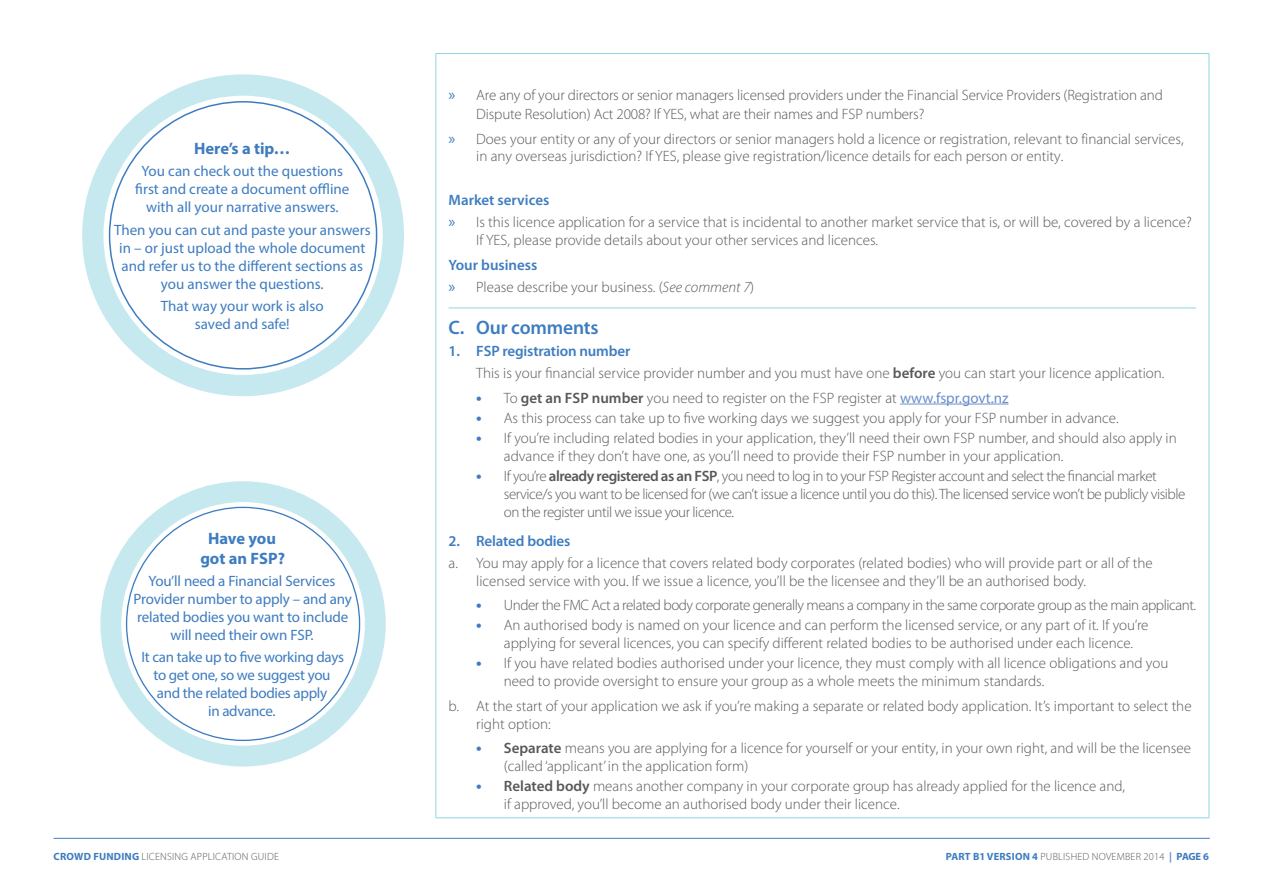
<style>
.page{position:relative;width:1263px;height:893px;background:#fff}
.page>*{position:absolute;margin:0;border:0;box-sizing:border-box;transform-origin:0 0}
.Heading_1_with_rule{font:600 19.5px "Myriad Pro";letter-spacing:-.01em;color:#3e7cc0}
.Body_1{font:700 16.5px/19.5px "Myriad Pro";color:#3e7cc0;text-align:center}
.intented_body{font:300 15px/18px "Myriad Pro";color:#57585a}
.Body_1-2{font:15px/18px "Myriad Pro";letter-spacing:-.005em;color:#3e7cc0;text-align:center}
.intented_body-2{font:300 15px/18px "Myriad Pro";letter-spacing:-.03em;color:#57585a}
.Heading_Lvl_3{font:600 15px "Myriad Pro";letter-spacing:-.01em;color:#3e7cc0}
.t1{font:300 10.5px "Myriad Pro";letter-spacing:.02em;color:#57585a}
.s1{font-weight:400;font-size:16.5px;color:#3e7cc0}
.s2{font-style:italic}
.s3{font-weight:600}
.s4{font-weight:700;font-size:16.5px;color:#3e7cc0}
.s5{font-weight:400;color:#678ec9}
.s6{font-weight:700;color:#3e7cc0}
.s7{font-weight:700;color:#678ec9}
</style>
<div class="page">
<hr style="left:54px;top:838px;width:1156px;height:1px;background:#3e7cc0">
<hr style="left:435px;top:53px;width:774px;height:1px;background:#8ed5e2">
<hr style="left:435px;top:54px;width:1px;height:763px;background:#8ed5e2">
<hr style="left:435px;top:817px;width:774px;height:1px;background:#8ed5e2">
<hr style="left:1208px;top:54px;width:1px;height:763px;background:#8ed5e2">
<hr style="left:449px;top:308px;width:747px;height:1px;background:#8ed5e2">
<hr style="left:900px;top:404px;width:108px;height:1px;background:#678ec9">
<div style="left:82px;top:74px;width:322px;height:322px;background:#c6e8ef;border-radius:50%"></div>
<div style="left:103px;top:96px;width:280px;height:279px;background:#fff;border-radius:50%"></div>
<div style="left:100px;top:481px;width:286px;height:285px;background:#c6e8ef;border-radius:50%"></div>
<div style="left:121px;top:502px;width:244px;height:244px;background:#fff;border-radius:50%"></div>
<p class="Body_1" style="left:194px;top:138px;width:98px">Here’s a tip…</p>
<p class="Body_1-2" style="left:135px;top:162px;width:216px">You can check out the questions first and create a document offline with all your narrative answers.</p>
<p class="Body_1-2" style="left:114px;top:220px;width:258px">Then you can cut and paste your answers in – or just upload the whole document and refer us to the different sections as you answer the questions.</p>
<p class="Body_1-2" style="left:161px;top:297px;width:164px">That way your work is also saved and safe!</p>
<p class="Body_1" style="left:200px;top:528px;width:86px">Have you got an FSP?</p>
<p class="Body_1-2" style="left:134px;top:572px;width:220px">You’ll need a Financial Services<br>Provider number to apply – and any related bodies you want to include will need their own FSP.</p>
<p class="Body_1-2" style="left:141px;top:648px;width:204px">It can take up to five working days to get one, so we suggest you and the related bodies apply<br>in advance.</p>
<p class="intented_body" style="left:476px;top:85px;width:688px;line-height:19.4px;text-indent:-28px"><span class="s1">»</span> Are any of your directors or senior managers licensed providers under the Financial Service Providers (Registration and<br>Dispute Resolution) Act 2008? If YES, what are their names and FSP numbers?</p>
<p class="intented_body" style="left:476px;top:130px;width:709px;text-indent:-28px"><span class="s1">»</span> Does your entity or any of your directors or senior managers hold a licence or registration, relevant to financial services, in any overseas jurisdiction? If YES, please give registration/licence details for each person or entity.</p>
<p class="Heading_Lvl_3" style="left:449px;top:192px;width:102px">Market services</p>
<p class="intented_body" style="left:476px;top:213px;width:717px;text-indent:-28px"><span class="s1">»</span> Is this licence application for a service that is incidental to another market service that is, or will be, covered by a licence?<br>If YES, please provide details about your other services and licences.</p>
<p class="Heading_Lvl_3" style="left:449px;top:256px;width:90px">Your business</p>
<p class="intented_body" style="left:449px;top:278px;width:307px"><span class="s1">»</span> Please describe your business. (<span class="s2">See comment 7</span>)</p>
<p class="Heading_1_with_rule" style="left:449px;top:316px;width:152px">C. Our comments</p>
<p class="Heading_Lvl_3" style="left:449px;top:343px;width:183px">1. FSP registration number</p>
<p class="intented_body" style="left:476px;top:364px;width:690px">This is your financial service provider number and you must have one <span class="s3">before</span> you can start your licence application.</p>
<p class="intented_body" style="left:476px;top:388px;width:534px"><span class="s4">•</span> To <span class="s3">get an FSP number</span> you need to register on the FSP register at <span class="s5">www.fspr.govt.nz</span></p>
<p class="intented_body" style="left:476px;top:408px;width:644px"><span class="s4">•</span> As this process can take up to five working days we suggest you apply for your FSP number in advance.</p>
<p class="intented_body" style="left:504px;top:429px;width:674px;text-indent:-28px"><span class="s4">•</span> If you’re including related bodies in your application, they’ll need their own FSP number, and should also apply in advance if they don’t have one, as you’ll need to provide their FSP number in your application.</p>
<p class="intented_body-2" style="left:504px;top:467px;width:683px;text-indent:-28px"><span class="s4">•</span> If you’re <span class="s3">already registered as an FSP</span>, you need to log in to your FSP Register account and select the financial market service/s you want to be licensed for (we can’t issue a licence until you do this). The licensed service won’t be publicly visible on the register until we issue your licence.</p>
<p class="Heading_Lvl_3" style="left:449px;top:532px;width:123px">2. Related bodies</p>
<p class="intented_body" style="left:476px;top:554px;width:678px;text-indent:-28px">a. You may apply for a licence that covers related body corporates (related bodies) who will provide part or all of the licensed service with you. If we issue a licence, you’ll be the licensee and they’ll be an authorised body.</p>
<p class="intented_body-2" style="left:476px;top:596px;width:721px"><span class="s4">•</span> Under the FMC Act a related body corporate generally means a company in the same corporate group as the main applicant.</p>
<p class="intented_body" style="left:504px;top:616px;width:646px;text-indent:-28px"><span class="s4">•</span> An authorised body is named on your licence and can perform the licensed service, or any part of it. If you’re applying for several licences, you can specify different related bodies to be authorised under each licence.</p>
<p class="intented_body" style="left:504px;top:654px;width:666px;text-indent:-28px"><span class="s4">•</span> If you have related bodies authorised under your licence, they must comply with all licence obligations and you need to provide oversight to ensure your group as a whole meets the minimum standards.</p>
<p class="intented_body" style="left:476px;top:697px;width:717px;text-indent:-28px">b. At the start of your application we ask if you’re making a separate or related body application. It’s important to select the right option:</p>
<p class="intented_body" style="left:504px;top:739px;width:689px;text-indent:-28px"><span class="s4">•</span> <span class="s3">Separate</span> means you are applying for a licence for yourself or your entity, in your own right, and will be the licensee (called ‘applicant’ in the application form)</p>
<p class="intented_body" style="left:504px;top:777px;width:623px;text-indent:-28px"><span class="s4">•</span> <span class="s3">Related body</span> means another company in your corporate group has already applied for the licence and, if approved, you’ll become an authorised body under their licence.</p>
<p class="t1" style="left:54px;top:850px;width:227px"><span class="s6">CROWD FUNDING</span> LICENSING APPLICATION GUIDE</p>
<p class="t1" style="left:946px;top:850px;width:265px"><span class="s6">PART B1 VERSION 4</span> PUBLISHED NOVEMBER 2014 <span class="s7">|</span> <span class="s6">PAGE 6</span></p>
</div>
